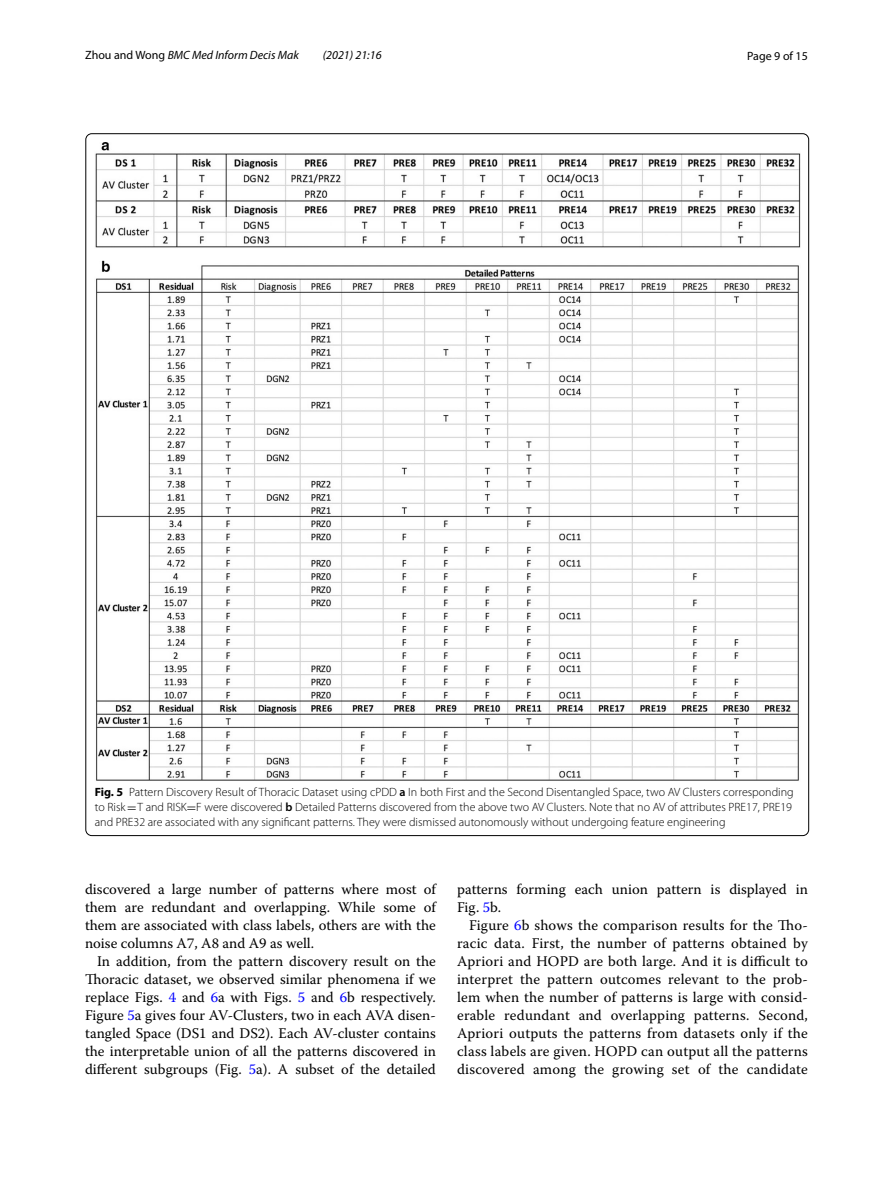
<style>
.page{position:relative;width:893px;height:1187px;background:#fff}
.page>*{position:absolute;margin:0;border:0;box-sizing:border-box;transform-origin:0 0}
.t1{font:14.7px/18px "Warnock Pro";color:#000;text-align:justify}
.t2{font:300 12px/15px "Myriad Pro";color:#000}
.t3{font:italic 12px "Myriad Pro";color:#000}
.t4{font:12px "Myriad Pro";color:#000}
.s1{font-style:normal}
.s2{font-weight:700}
.s3{font-weight:600}
.s4{font-family:"MTSY";font-weight:400}
.s5{color:#00f}
</style>
<div class="page">
<img style="left:95px;top:143px;width:705px;height:638px">
<p class="t3" style="left:85px;top:48px;width:215px"><span class="s1">Zhou and Wong</span> BMC Med Inform Decis Mak</p>
<p class="t3" style="left:323px;top:48px;width:60px">(2021) 21:16</p>
<p class="t4" style="left:747px;top:48px;width:62px">Page 9 of 15</p>
<p class="t2" style="left:95px;top:784px;width:700px"><span class="s2">Fig. 5</span> Pattern Discovery Result of Thoracic Dataset using cPDD <span class="s3">a</span> In both First and the Second Disentangled Space, two AV Clusters corresponding to Risk<span class="s4">=</span>T and RISK<span class="s4">=</span>F were discovered <span class="s3">b</span> Detailed Patterns discovered from the above two AV Clusters. Note that no AV of attributes PRE17, PRE19 and PRE32 are associated with any significant patterns. They were dismissed autonomously without undergoing feature engineering</p>
<p class="t1" style="left:85px;top:879px;width:352px">discovered a large number of patterns where most of them are redundant and overlapping. While some of them are associated with class labels, others are with the noise columns A7, A8 and A9 as well.</p>
<p class="t1" style="left:85px;top:951px;width:352px;text-indent:12px">In addition, from the pattern discovery result on the Thoracic dataset, we observed similar phenomena if we replace Figs. <span class="s5">4</span> and <span class="s5">6</span>a with Figs. <span class="s5">5</span> and <span class="s5">6</span>b respectively.<br>Figure <span class="s5">5</span>a gives four AV-Clusters, two in each AVA disen&shy;tangled Space (DS1 and DS2). Each AV-cluster contains the interpretable union of all the patterns discovered in different subgroups (Fig. <span class="s5">5</span>a). A subset of the detailed</p>
<p class="t1" style="left:457px;top:879px;width:352px">patterns forming each union pattern is displayed in<br>Fig. <span class="s5">5</span>b.</p>
<p class="t1" style="left:457px;top:915px;width:352px;text-indent:12px">Figure <span class="s5">6</span>b shows the comparison results for the Tho&shy;racic data. First, the number of patterns obtained by Apriori and HOPD are both large. And it is difficult to interpret the pattern outcomes relevant to the prob&shy;lem when the number of patterns is large with consid&shy;erable redundant and overlapping patterns. Second, Apriori outputs the patterns from datasets only if the class labels are given. HOPD can output all the patterns discovered among the growing set of the candidate</p>
</div>
